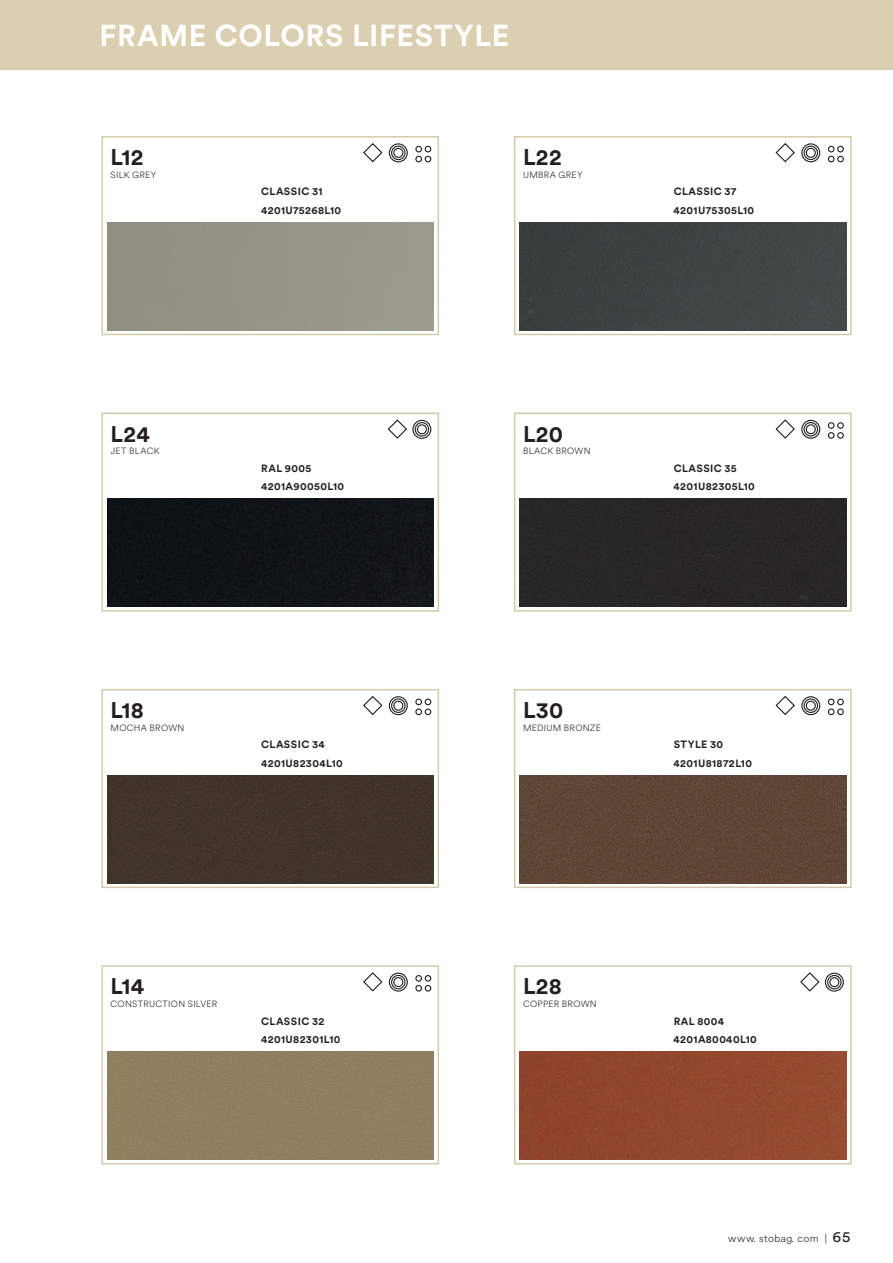
<style>
.page{position:relative;width:893px;height:1263px;background:#fff}
.page>*{position:absolute;margin:0;border:0;box-sizing:border-box;transform-origin:0 0}
.t1{font:700 30px "Circular XX";letter-spacing:.02em;color:#fff}
.t2{font:700 22.5px "Circular XX";letter-spacing:.015em;color:#231f20}
.t3{font:15px "Circular XX";color:#231f20}
.t4{font:700 10.5px "Circular XX";letter-spacing:.035em;color:#231f20}
.t5{font:300 10.5px "Circular XX";letter-spacing:.04em;color:#231f20}
.t6{font:300 9px "Circular XX";letter-spacing:.03em;color:#231f20}
</style>
<div class="page">
<svg style="left:363px;top:143px;width:45px;height:20px"></svg>
<svg style="left:363px;top:695px;width:45px;height:21px"></svg>
<svg style="left:425px;top:146px;width:6px;height:16px"></svg>
<div style="left:415px;top:156px;width:7px;height:6px;border:1px solid #231f20;border-radius:50%"></div>
<div style="left:415px;top:146px;width:7px;height:6px;border:1px solid #231f20;border-radius:50%"></div>
<div style="left:425px;top:708px;width:6px;height:7px;border:1px solid #231f20;border-radius:50%"></div>
<svg style="left:425px;top:699px;width:6px;height:6px"></svg>
<div style="left:415px;top:708px;width:7px;height:7px;border:1px solid #231f20;border-radius:50%"></div>
<div style="left:415px;top:699px;width:7px;height:6px;border:1px solid #231f20;border-radius:50%"></div>
<svg style="left:775px;top:143px;width:46px;height:20px"></svg>
<svg style="left:775px;top:419px;width:46px;height:20px"></svg>
<div style="left:837px;top:156px;width:7px;height:6px;border:1px solid #231f20;border-radius:50%"></div>
<div style="left:837px;top:146px;width:7px;height:6px;border:1px solid #231f20;border-radius:50%"></div>
<svg style="left:828px;top:146px;width:6px;height:16px"></svg>
<div style="left:837px;top:432px;width:7px;height:7px;border:1px solid #231f20;border-radius:50%"></div>
<div style="left:837px;top:422px;width:7px;height:7px;border:1px solid #231f20;border-radius:50%"></div>
<div style="left:828px;top:432px;width:6px;height:7px;border:1px solid #231f20;border-radius:50%"></div>
<div style="left:828px;top:422px;width:6px;height:7px;border:1px solid #231f20;border-radius:50%"></div>
<svg style="left:387px;top:419px;width:45px;height:20px"></svg>
<svg style="left:800px;top:972px;width:44px;height:20px"></svg>
<svg style="left:775px;top:695px;width:46px;height:21px"></svg>
<div style="left:837px;top:708px;width:7px;height:7px;border:1px solid #231f20;border-radius:50%"></div>
<div style="left:837px;top:699px;width:7px;height:6px;border:1px solid #231f20;border-radius:50%"></div>
<div style="left:828px;top:708px;width:6px;height:7px;border:1px solid #231f20;border-radius:50%"></div>
<svg style="left:828px;top:699px;width:6px;height:6px"></svg>
<svg style="left:363px;top:972px;width:45px;height:20px"></svg>
<svg style="left:425px;top:985px;width:6px;height:6px"></svg>
<div style="left:425px;top:975px;width:6px;height:7px;border:1px solid #231f20;border-radius:50%"></div>
<div style="left:415px;top:985px;width:7px;height:6px;border:1px solid #231f20;border-radius:50%"></div>
<div style="left:415px;top:975px;width:7px;height:7px;border:1px solid #231f20;border-radius:50%"></div>
<div style="left:101px;top:136px;width:338px;height:199px;border:2px solid #bbaa72"></div>
<div style="left:101px;top:412px;width:338px;height:200px;border:2px solid #bbaa72"></div>
<div style="left:101px;top:689px;width:338px;height:199px;border:2px solid #bbaa72"></div>
<div style="left:101px;top:965px;width:338px;height:199px;border:2px solid #bbaa72"></div>
<div style="left:514px;top:136px;width:338px;height:199px;border:2px solid #bbaa72"></div>
<div style="left:514px;top:412px;width:338px;height:200px;border:2px solid #bbaa72"></div>
<div style="left:514px;top:689px;width:338px;height:199px;border:2px solid #bbaa72"></div>
<div style="left:514px;top:965px;width:338px;height:199px;border:2px solid #bbaa72"></div>
<div style="left:107px;top:499px;width:327px;height:108px;background:#0f1417"></div>
<div style="left:107px;top:775px;width:327px;height:108px;background:#40342b"></div>
<div style="left:107px;top:1052px;width:327px;height:108px;background:#907f5f"></div>
<div style="left:520px;top:223px;width:326px;height:108px;background:#3e4343"></div>
<div style="left:520px;top:499px;width:326px;height:108px;background:#282628"></div>
<img style="left:520px;top:775px;width:326px;height:108px">
<div style="left:520px;top:1052px;width:326px;height:108px;background:#92472d"></div>
<div style="left:0;top:0;width:893px;height:70px;background:#dacfb0"></div>
<h1 class="t1" style="left:99px;top:15px;width:411px">FRAME COLORS LIFESTYLE</h1>
<h2 class="t2" style="left:111px;top:142px;width:35px">L12</h2>
<h2 class="t2" style="left:523px;top:142px;width:40px">L22</h2>
<p class="t6" style="left:111px;top:169px;width:47px">SILK GREY</p>
<p class="t6" style="left:523px;top:169px;width:61px">UMBRA GREY</p>
<p class="t4" style="left:261px;top:184px;width:63px">CLASSIC 31</p>
<p class="t4" style="left:674px;top:185px;width:64px">CLASSIC 37</p>
<p class="t4" style="left:261px;top:203px;width:82px">4201U75268L10</p>
<p class="t4" style="left:674px;top:203px;width:82px">4201U75305L10</p>
<h2 class="t2" style="left:111px;top:418px;width:41px">L24</h2>
<h2 class="t2" style="left:523px;top:418px;width:42px">L20</h2>
<p class="t6" style="left:111px;top:445px;width:50px">JET BLACK</p>
<p class="t6" style="left:523px;top:445px;width:69px">BLACK BROWN</p>
<p class="t4" style="left:261px;top:461px;width:52px">RAL 9005</p>
<p class="t4" style="left:674px;top:461px;width:65px">CLASSIC 35</p>
<p class="t4" style="left:261px;top:479px;width:84px">4201A90050L10</p>
<p class="t4" style="left:674px;top:479px;width:83px">4201U82305L10</p>
<h2 class="t2" style="left:111px;top:694px;width:35px">L18</h2>
<h2 class="t2" style="left:523px;top:694px;width:42px">L30</h2>
<p class="t6" style="left:111px;top:722px;width:75px">MOCHA BROWN</p>
<p class="t6" style="left:523px;top:722px;width:79px">MEDIUM BRONZE</p>
<p class="t4" style="left:261px;top:737px;width:65px">CLASSIC 34</p>
<p class="t4" style="left:674px;top:737px;width:51px">STYLE 30</p>
<p class="t4" style="left:261px;top:756px;width:83px">4201U82304L10</p>
<p class="t4" style="left:674px;top:756px;width:80px">4201U81872L10</p>
<h2 class="t2" style="left:111px;top:971px;width:35px">L14</h2>
<h2 class="t2" style="left:523px;top:971px;width:40px">L28</h2>
<p class="t6" style="left:111px;top:998px;width:108px">CONSTRUCTION SILVER</p>
<p class="t6" style="left:523px;top:998px;width:75px">COPPER BROWN</p>
<p class="t4" style="left:261px;top:1014px;width:65px">CLASSIC 32</p>
<p class="t4" style="left:674px;top:1014px;width:52px">RAL 8004</p>
<p class="t4" style="left:261px;top:1032px;width:81px">4201U82301L10</p>
<p class="t4" style="left:674px;top:1032px;width:85px">4201A80040L10</p>
<h3 class="t3" style="left:833px;top:1227px;width:19px">65</h3>
<p class="t5" style="left:728px;top:1231px;width:100px">www. stobag. com |</p>
</div>
